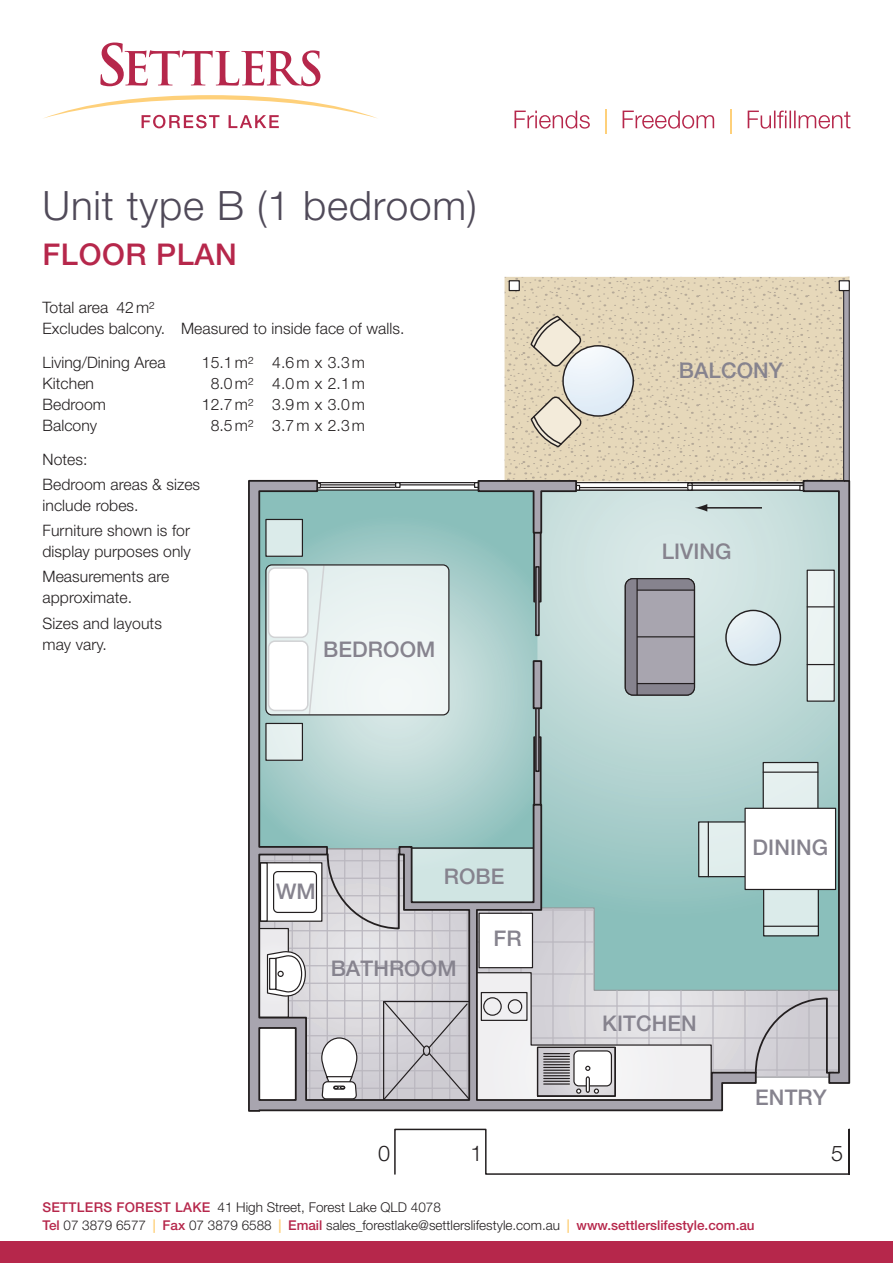
<style>
.page{position:relative;width:893px;height:1263px;background:#fff}
.page>*{position:absolute;margin:0;border:0;box-sizing:border-box;transform-origin:0 0}
.t1{font:300 40.5px "Helvetica Neue LT Std";letter-spacing:.02em;color:#504a59}
.t2{font:500 30px "Helvetica Neue LT Std";letter-spacing:.02em;color:#b6274b}
.t3{font:500 21.6px "Helvetica Neue LT Std";letter-spacing:.005em;color:#86838e}
.t4{font:300 21.6px "Helvetica Neue LT Std";color:#231f20}
.t5{font:300 15.75px/25.2px "Helvetica Neue LT Std";letter-spacing:.005em;color:#231f20}
.t6{font:300 13.5px/18px "Helvetica Neue LT Std";color:#231f20}
.s1{font-weight:500;color:#b6274b}
.s2{font-weight:500;color:#fed07a}
</style>
<div class="page">
<svg style="left:505px;top:276px;width:344px;height:203px;background:#e2d5b8"></svg>
<svg style="left:563px;top:346px;width:70px;height:70px"></svg>
<div style="left:562px;top:345px;width:72px;height:72px;border:1px solid #231f20;border-radius:50%"></div>
<svg style="left:530px;top:397px;width:53px;height:52px;background:#d5cdba"></svg>
<svg style="left:529px;top:316px;width:52px;height:52px;background:#d6cdba"></svg>
<div style="left:844px;top:287px;width:5px;height:200px;background:#a8a5af"></div>
<div style="left:843px;top:286px;width:7px;height:202px;border:1px solid #231f20"></div>
<div style="left:839px;top:281px;width:10px;height:10px;background:#fff"></div>
<div style="left:839px;top:280px;width:11px;height:11px;border:1px solid #231f20"></div>
<div style="left:509px;top:281px;width:10px;height:10px;background:#fff"></div>
<div style="left:509px;top:280px;width:11px;height:11px;border:1px solid #231f20"></div>
<svg style="left:248px;top:479px;width:506px;height:633px;background:#b8cccc"></svg>
<svg style="left:754px;top:479px;width:97px;height:605px;background:#b4c5c5"></svg>
<div style="left:745px;top:808px;width:91px;height:81px;background:#fff"></div>
<div style="left:744px;top:808px;width:92px;height:82px;border:1px solid #231f20"></div>
<svg style="left:382px;top:971px;width:330px;height:137px"></svg>
<svg style="left:394px;top:1128px;width:456px;height:47px"></svg>
<div style="left:0;top:1242px;width:893px;height:21px;background:#b6274b"></div>
<svg style="left:100px;top:43px;width:220px;height:43px"></svg>
<svg style="left:43px;top:95px;width:334px;height:33px"></svg>
<svg style="left:748px;top:111px;width:102px;height:18px"></svg>
<svg style="left:730px;top:109px;width:1px;height:25px"></svg>
<svg style="left:623px;top:111px;width:91px;height:18px"></svg>
<svg style="left:605px;top:109px;width:1px;height:25px"></svg>
<svg style="left:514px;top:111px;width:76px;height:18px"></svg>
<h1 class="t1" style="left:43px;top:181px;width:436px">Unit type B (1 bedroom)</h1>
<h2 class="t2" style="left:43px;top:237px;width:196px">FLOOR PLAN</h2>
<p class="t5" style="left:43px;top:297px;width:363px;line-height:21px">Total area 42m²<br>Excludes balcony. Measured to inside face of walls.</p>
<p class="t5" style="left:43px;top:349px;width:124px">Living/Dining Area</p>
<p class="t5" style="left:202px;top:349px;width:165px">15.1m² 4.6m x 3.3m</p>
<p class="t5" style="left:43px;top:370px;width:53px">Kitchen</p>
<p class="t5" style="left:211px;top:370px;width:156px">8.0m² 4.0m x 2.1m</p>
<p class="t5" style="left:43px;top:391px;width:65px">Bedroom</p>
<p class="t5" style="left:202px;top:391px;width:165px">12.7m² 3.9m x 3.0m</p>
<p class="t5" style="left:43px;top:412px;width:56px">Balcony</p>
<p class="t5" style="left:211px;top:412px;width:156px">8.5m² 3.7m x 2.3m</p>
<p class="t5" style="left:43px;top:446px;width:159px">Notes:<br>Bedroom areas &amp; sizes</p>
<p class="t5" style="left:43px;top:492px;width:149px">include robes.<br>Furniture shown is for</p>
<p class="t5" style="left:43px;top:539px;width:150px">display purposes only<br>Measurements are</p>
<p class="t5" style="left:43px;top:585px;width:121px">approximate.<br>Sizes and layouts</p>
<p class="t5" style="left:43px;top:631px;width:66px">may vary.</p>
<h3 class="t3" style="left:323px;top:636px;width:114px">BEDROOM</h3>
<h3 class="t3" style="left:276px;top:878px;width:41px">WM</h3>
<h3 class="t3" style="left:444px;top:863px;width:62px">ROBE</h3>
<h3 class="t3" style="left:494px;top:925px;width:30px">FR</h3>
<h3 class="t3" style="left:331px;top:955px;width:127px">BATHROOM</h3>
<h3 class="t3" style="left:679px;top:357px;width:106px">BALCONY</h3>
<h3 class="t3" style="left:662px;top:538px;width:72px">LIVING</h3>
<h3 class="t3" style="left:753px;top:834px;width:77px">DINING</h3>
<h3 class="t3" style="left:602px;top:1010px;width:96px">KITCHEN</h3>
<h3 class="t3" style="left:755px;top:1084px;width:73px">ENTRY</h3>
<h3 class="t4" style="left:378px;top:1140px;width:14px">0</h3>
<h3 class="t4" style="left:471px;top:1140px;width:14px">1</h3>
<h3 class="t4" style="left:831px;top:1140px;width:14px">5</h3>
<p class="t6" style="left:43px;top:1198px;width:714px"><span class="s1">Settlers For est Lake</span> 41 High Street, Forest Lake QLD 4078<br><span class="s1">Tel</span> 07 3879 6577 <span class="s2">|</span> <span class="s1">Fax</span> 07 3879 6588 <span class="s2">|</span> <span class="s1">Email</span> sales_forestlake@settlerslifestyle.com.au <span class="s2">|</span> <span class="s1">www.settlerslifestyle.com.au</span></p>
</div>
